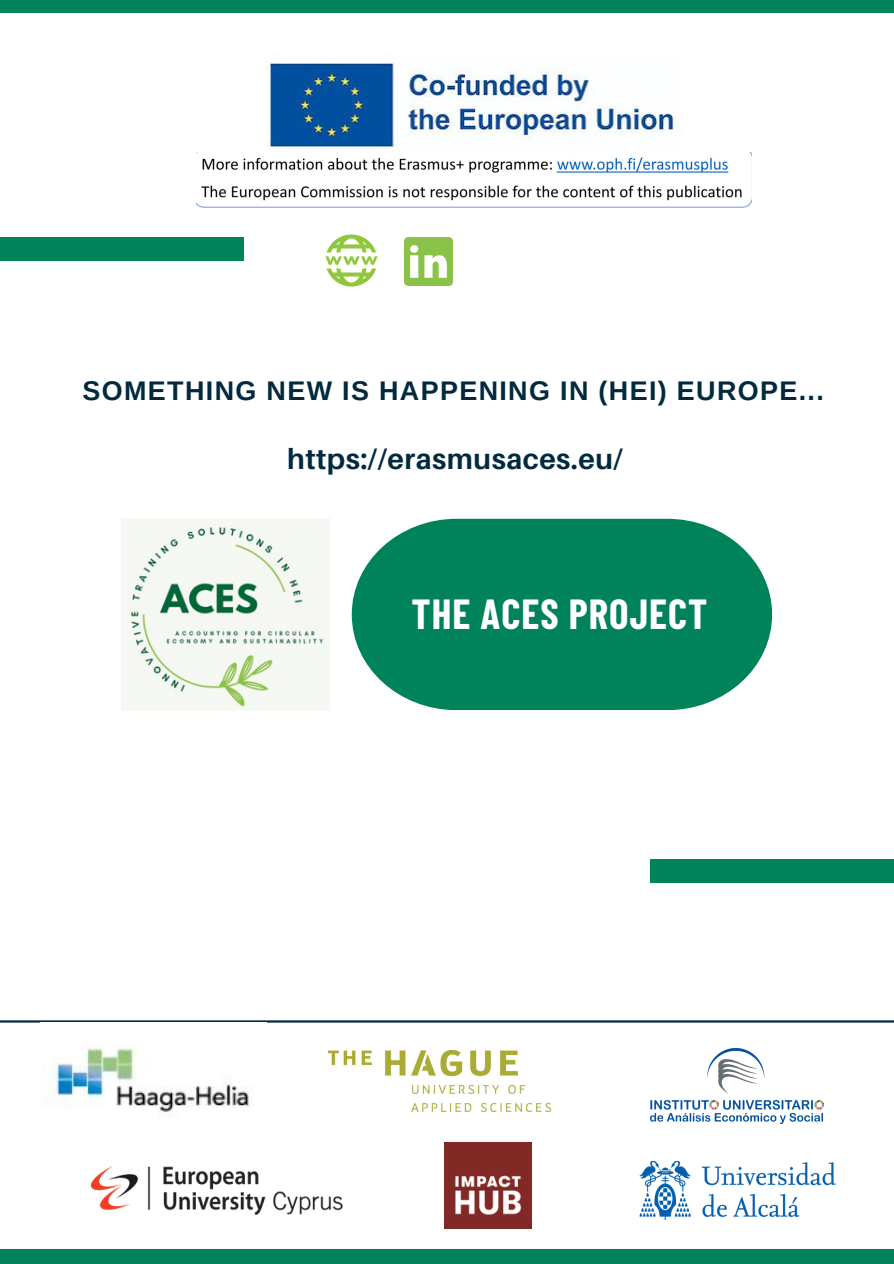
<style>
.page{position:relative;width:894px;height:1264px;background:#fff}
.page>*{position:absolute;margin:0;border:0;box-sizing:border-box;transform-origin:0 0}
.t1{font:700 41.1px "Barlow Condensed";letter-spacing:.025em;color:#fff}
.t2{font:700 28.5px "Aileron";letter-spacing:.015em;color:#022a3d}
.t3{font:700 26.85px "Arimo";letter-spacing:.05em;color:#022a3d}
</style>
<div class="page">
<svg style="left:351px;top:519px;width:420px;height:191px;background:#1e906e"></svg>
<div style="left:0;top:237px;width:243px;height:23px;background:#00825b"></div>
<div style="left:650px;top:859px;width:243px;height:24px;background:#00825b"></div>
<div style="left:0;top:0;width:893px;height:12px;background:#00825b"></div>
<div style="left:0;top:1249px;width:893px;height:14px;background:#00825b"></div>
<hr style="left:0;top:1020px;width:893px;height:2px;background:#022a3d">
<img style="left:121px;top:519px;width:209px;height:191px">
<img style="left:639px;top:1161px;width:195px;height:58px">
<img style="left:49px;top:1047px;width:203px;height:70px">
<img style="left:267px;top:54px;width:413px;height:96px">
<img style="left:650px;top:1048px;width:173px;height:75px">
<img style="left:90px;top:1166px;width:252px;height:48px">
<img style="left:444px;top:1142px;width:87px;height:86px">
<img style="left:328px;top:1050px;width:222px;height:61px">
<img style="left:325px;top:234px;width:53px;height:53px">
<img style="left:404px;top:237px;width:48px;height:49px">
<img style="left:196px;top:152px;width:555px;height:56px">
<p class="t3" style="left:83px;top:376px;width:742px">SOMETHING NEW IS HAPPENING IN (HEI) EUROPE...</p>
<p class="t2" style="left:287px;top:441px;width:337px">https://erasmusaces.eu/</p>
<p class="t1" style="left:411px;top:588px;width:297px">THE ACES PROJECT</p>
</div>
